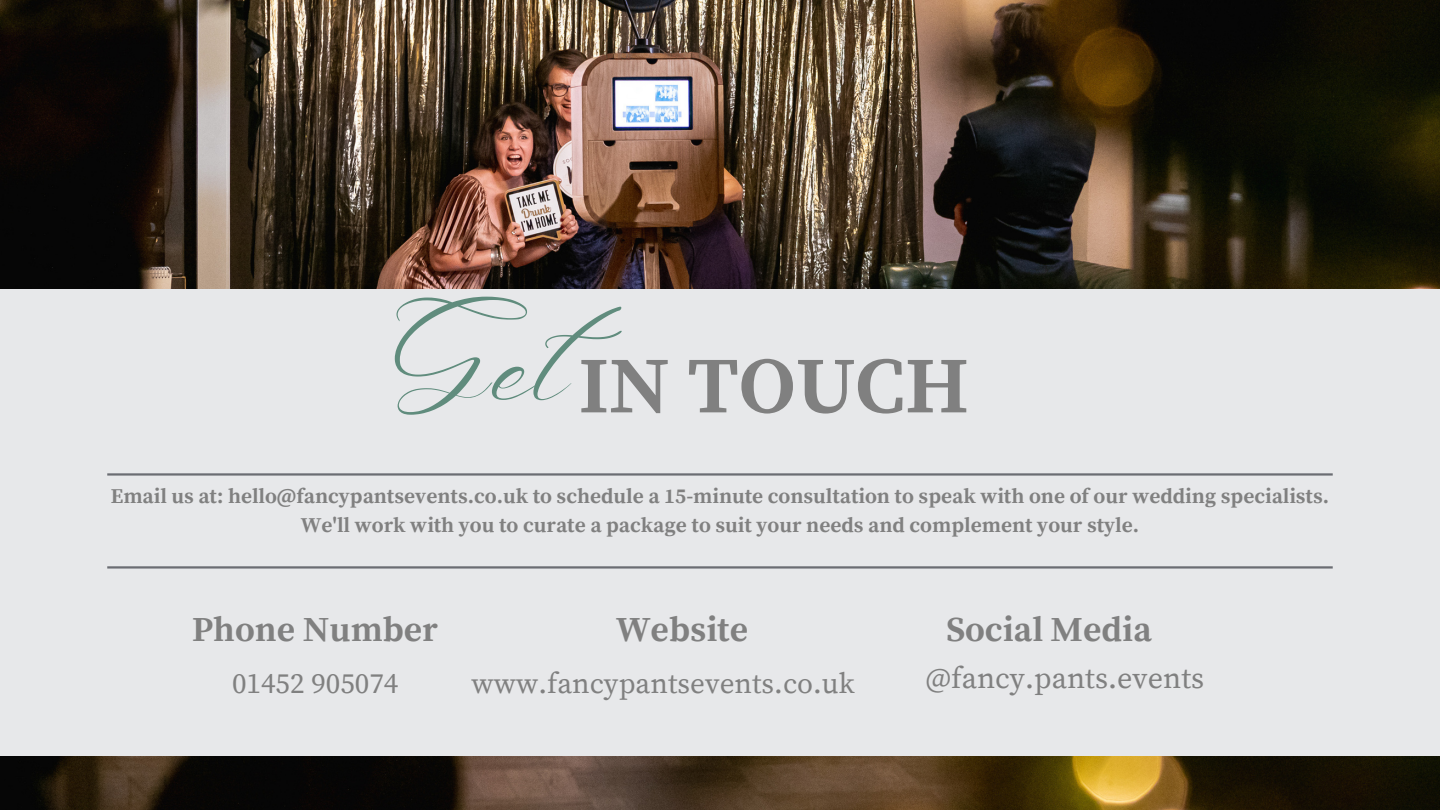
<style>
.page{position:relative;width:1440px;height:810px;background:#fff}
.page>*{position:absolute;margin:0;border:0;box-sizing:border-box;transform-origin:0 0}
.t1{font:700 80px "Source Serif Pro";color:#808080}
.t2{font:70px "Aniyah";color:#608c7d}
.t3{font:700 35px "Source Serif Pro";color:#808080}
.t4{font:30px "Source Serif Pro";color:#808080}
.t5{font:29px "Source Serif Pro";color:#808080}
.t6{font:700 21px/29.2px "Source Serif Pro";color:#808080;text-align:center}
</style>
<div class="page">
<img style="left:0;top:0;width:1440px;height:810px">
<div style="left:0;top:290px;width:1440px;height:466px;background:#e7e8ea"></div>
<hr style="left:107px;top:473px;width:1226px;height:3px;background:#6b6d73">
<hr style="left:107px;top:566px;width:1226px;height:3px;background:#6b6d73">
<p class="t2" style="left:392px;top:339px;width:235px">Get</p>
<p class="t1" style="left:579px;top:339px;width:392px">IN TOUCH</p>
<p class="t6" style="left:111px;top:482px;width:1220px">Email us at: hello@fancypantsevents.co.uk to schedule a 15-minute consultation to speak with one of our wedding specialists.<br>We'll work with you to curate a package to suit your needs and complement your style.</p>
<p class="t3" style="left:192px;top:608px;width:248px">Phone Number</p>
<p class="t3" style="left:616px;top:608px;width:134px">Website</p>
<p class="t3" style="left:946px;top:608px;width:207px">Social Media</p>
<p class="t5" style="left:232px;top:666px;width:168px">01452 905074</p>
<p class="t5" style="left:472px;top:666px;width:385px">www.fancypantsevents.co.uk</p>
<p class="t4" style="left:926px;top:660px;width:280px">@fancy.pants.events</p>
</div>
